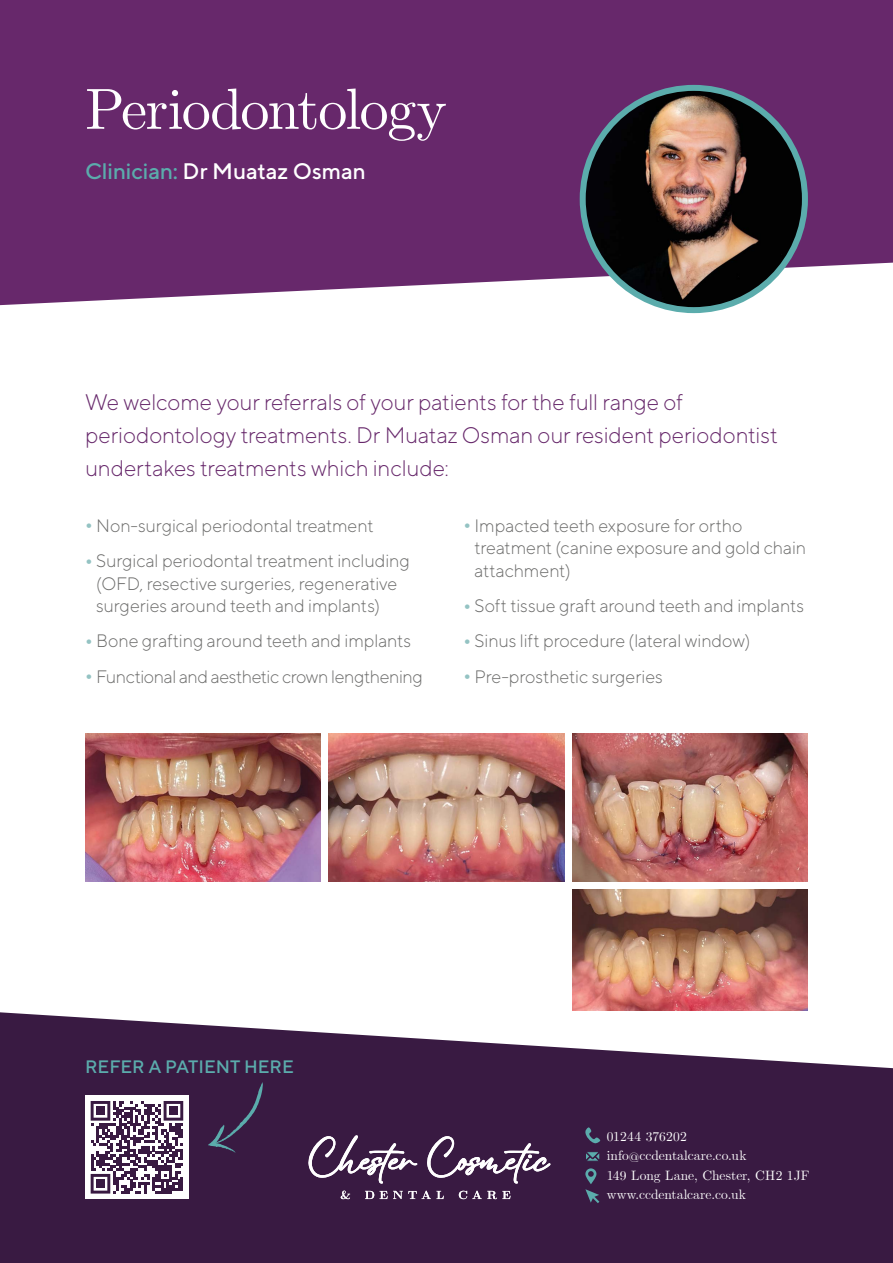
<style>
.page{position:relative;width:893px;height:1263px;background:#fff}
.page>*{position:absolute;margin:0;border:0;box-sizing:border-box;transform-origin:0 0}
.t1{font:58.2px "CMU Serif";letter-spacing:-.03em;color:#fff}
.t2{font:300 22.5px/33px "TT Norms";letter-spacing:-.01em;color:#67286b}
.t3{font:500 22.5px "TT Norms";letter-spacing:-.005em;color:#fff}
.t4{font:300 18px/22.5px "TT Norms";letter-spacing:-.01em;color:#6b6b6a}
.t5{font:300 18px "TT Norms";letter-spacing:-.03em;color:#6b6b6a}
.t6{font:500 18px "TT Norms";color:#5bacac}
.t7{font:13.5px/19.5px "CMU Serif";color:#fff}
.s1{color:#5bacac}
.s2{font-weight:700;color:#94c3c3}
</style>
<div class="page">
<div style="left:0;top:0;width:893px;height:305px;background:#67286b"></div>
<img style="left:573px;top:890px;width:235px;height:120px">
<img style="left:329px;top:733px;width:235px;height:149px">
<img style="left:85px;top:733px;width:235px;height:149px">
<img style="left:573px;top:733px;width:235px;height:149px">
<img style="left:583px;top:89px;width:222px;height:221px">
<div style="left:580px;top:85px;width:228px;height:228px;border:6px solid #5bacac;border-radius:50%"></div>
<svg style="left:0;top:1012px;width:893px;height:251px;background:#52375a"></svg>
<svg style="left:585px;top:1127px;width:15px;height:16px"></svg>
<svg style="left:585px;top:1151px;width:15px;height:10px"></svg>
<svg style="left:585px;top:1168px;width:14px;height:35px"></svg>
<svg style="left:341px;top:1190px;width:9px;height:9px"></svg>
<svg style="left:365px;top:1191px;width:9px;height:8px"></svg>
<svg style="left:380px;top:1191px;width:64px;height:8px"></svg>
<svg style="left:459px;top:1191px;width:52px;height:8px"></svg>
<svg style="left:308px;top:1135px;width:109px;height:49px"></svg>
<svg style="left:427px;top:1136px;width:123px;height:48px"></svg>
<div style="left:85px;top:1095px;width:104px;height:104px;background:#fff"></div>
<svg style="left:91px;top:1101px;width:92px;height:92px"></svg>
<div style="left:96px;top:1106px;width:9px;height:9px;background:#391a42"></div>
<div style="left:169px;top:1106px;width:9px;height:9px;background:#391a42"></div>
<div style="left:96px;top:1179px;width:9px;height:9px;background:#391a42"></div>
<svg style="left:208px;top:1082px;width:56px;height:71px;background:#3b264b"></svg>
<h1 class="t1" style="left:85px;top:74px;width:363px">Periodontology</h1>
<p class="t3" style="left:85px;top:157px;width:282px"><span class="s1">Clinician:</span> Dr Muataz Osman</p>
<p class="t2" style="left:85px;top:385px;width:694px">We welcome your referrals of your patients for the full range of periodontology treatments. Dr Muataz Osman our resident periodontist undertakes treatments which include:</p>
<p class="t4" style="left:85px;top:514px;width:290px"><span class="s2">•</span> Non-surgical periodontal treatment</p>
<p class="t4" style="left:96px;top:549px;width:315px;text-indent:-11px"><span class="s2">•</span> Surgical periodontal treatment including (OFD, resective surgeries, regenerative surgeries around teeth and implants)</p>
<p class="t4" style="left:85px;top:629px;width:328px"><span class="s2">•</span> Bone grafting around teeth and implants</p>
<p class="t5" style="left:85px;top:665px;width:339px"><span class="s2">•</span> Functional and aesthetic crown lengthening</p>
<p class="t4" style="left:475px;top:514px;width:333px;text-indent:-11px"><span class="s2">•</span> Impacted teeth exposure for ortho treatment (canine exposure and gold chain attachment)</p>
<p class="t4" style="left:463px;top:594px;width:342px"><span class="s2">•</span> Soft tissue graft around teeth and implants</p>
<p class="t4" style="left:463px;top:629px;width:288px"><span class="s2">•</span> Sinus lift procedure (lateral window)</p>
<p class="t4" style="left:463px;top:665px;width:201px"><span class="s2">•</span> Pre-prosthetic surgeries</p>
<p class="t6" style="left:85px;top:1055px;width:210px">REFER A PATIENT HERE</p>
<p class="t7" style="left:607px;top:1127px;width:205px">01244 376202 info@ccdentalcare.co.uk<br>149 Long Lane, Chester, CH2 1JF www.ccdentalcare.co.uk</p>
</div>
